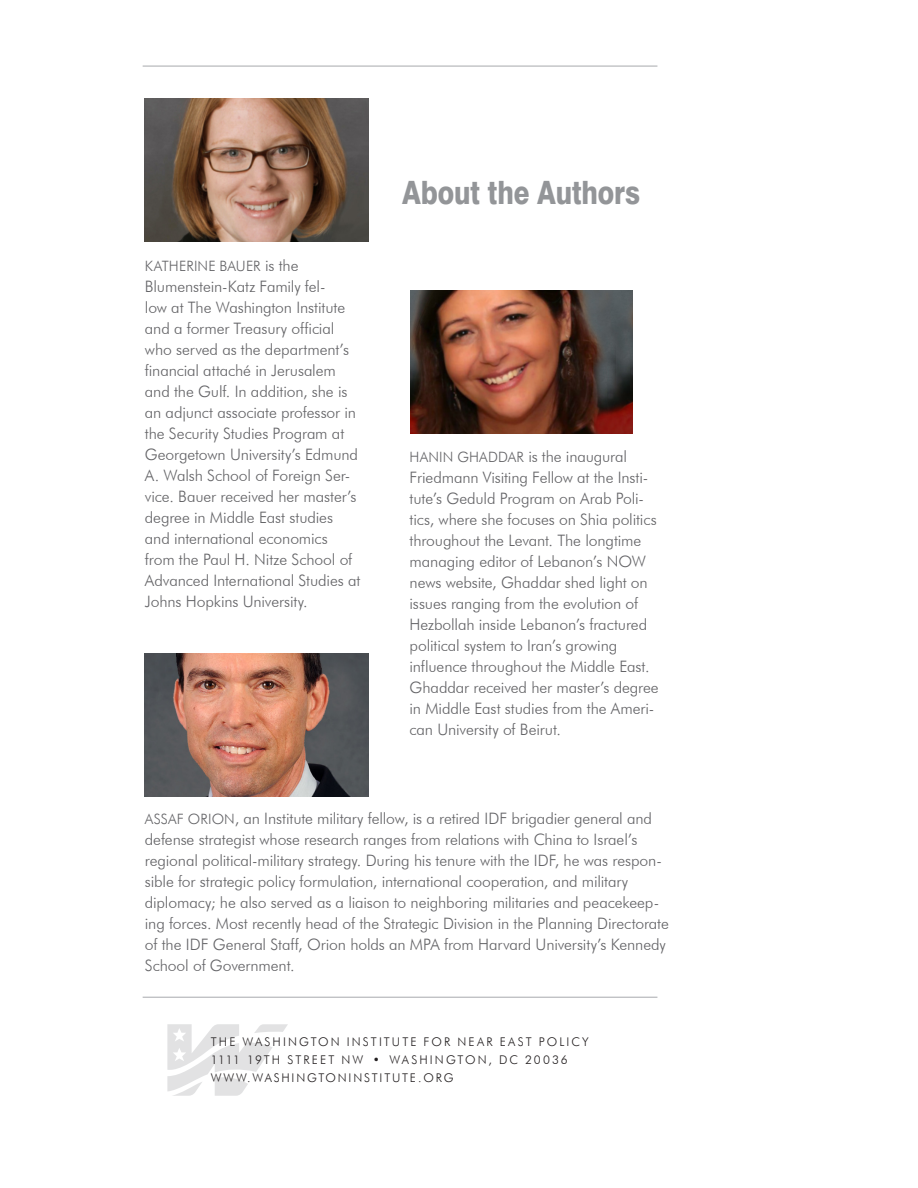
<style>
.page{position:relative;width:918px;height:1188px;background:#fff}
.page>*{position:absolute;margin:0;border:0;box-sizing:border-box;transform-origin:0 0}
.PN_Level_1{font:800 32.25px "Swiss 721 BT";letter-spacing:-.005em;color:#939598;scale:.82 1}
.PN_Body_No_Indent{font:300 15.75px/21px "Futura BT";letter-spacing:-.01em;color:#636366}
.PN_Body_No_Indent-2{font:300 14.25px "Futura BT";letter-spacing:.01em;color:#636366}
.t1{font:300 12px "Futura BT";letter-spacing:.17em;color:#231f20}
.t2{font:300 12px "Futura BT";letter-spacing:.15em;color:#231f20}
.s1{font-size:15.75px}
.s2{font-size:14.25px}
</style>
<div class="page">
<svg style="left:167px;top:1024px;width:121px;height:72px"></svg>
<img style="left:145px;top:98px;width:223px;height:144px">
<img style="left:145px;top:653px;width:223px;height:144px">
<img style="left:410px;top:290px;width:222px;height:144px">
<hr style="left:143px;top:997px;width:514px;height:1px;background:#a8a9ad">
<hr style="left:143px;top:66px;width:514px;height:1px;background:#a8a9ad">
<p class="PN_Body_No_Indent-2" style="left:145px;top:257px;width:155px">KATHERINE BAUER <span class="s1">is the</span></p>
<p class="PN_Body_No_Indent" style="left:145px;top:276px;width:217px">Blumenstein-Katz Family fel-<br>low at The Washington Institute and a former Treasury official who served as the department’s financial attaché in Jerusalem and the Gulf. In addition, she is an adjunct associate professor in the Security Studies Program at<br>Georgetown University’s Edmund<br>A. Walsh School of Foreign Ser&shy;vice. Bauer received her master’s degree in Middle East studies and international economics from the Paul H. Nitze School of<br>Advanced International Studies at<br>Johns Hopkins University.</p>
<p class="PN_Level_1" style="left:402px;top:173px;width:292px">About the Authors</p>
<p class="PN_Body_No_Indent" style="left:410px;top:445px;width:251px"><span class="s2">HANIN GHADDAR</span> is the inaugural Friedmann Visiting Fellow at the Insti&shy;tute’s Geduld Program on Arab Poli&shy;tics, where she focuses on Shia politics throughout the Levant. The longtime managing editor of Lebanon’s NOW news website, Ghaddar shed light on issues ranging from the evolution of Hezbollah inside Lebanon’s fractured political system to Iran’s growing influence throughout the Middle East.<br>Ghaddar received her master’s degree in Middle East studies from the Ameri&shy;can University of Beirut.</p>
<p class="PN_Body_No_Indent" style="left:145px;top:808px;width:526px"><span class="s2">ASSAF ORION</span>, an Institute military fellow, is a retired IDF brigadier general and defense strategist whose research ranges from relations with China to Israel’s regional political-military strategy. During his tenure with the IDF, he was respon&shy;sible for strategic policy formulation, international cooperation, and military diplomacy; he also served as a liaison to neighboring militaries and peacekeep&shy;ing forces. Most recently head of the Strategic Division in the Planning Directorate of the IDF General Staff, Orion holds an MPA from Harvard University’s Kennedy School of Government.</p>
<p class="t1" style="left:211px;top:1035px;width:379px">THE WASHINGTON INSTITUTE FOR NEAR EAST POLICY</p>
<p class="t1" style="left:211px;top:1053px;width:358px">1111 19TH STREET NW • WASHINGTON, DC 20036</p>
<p class="t2" style="left:211px;top:1071px;width:244px">WWW.WASHINGTONINSTITUTE.ORG</p>
</div>
